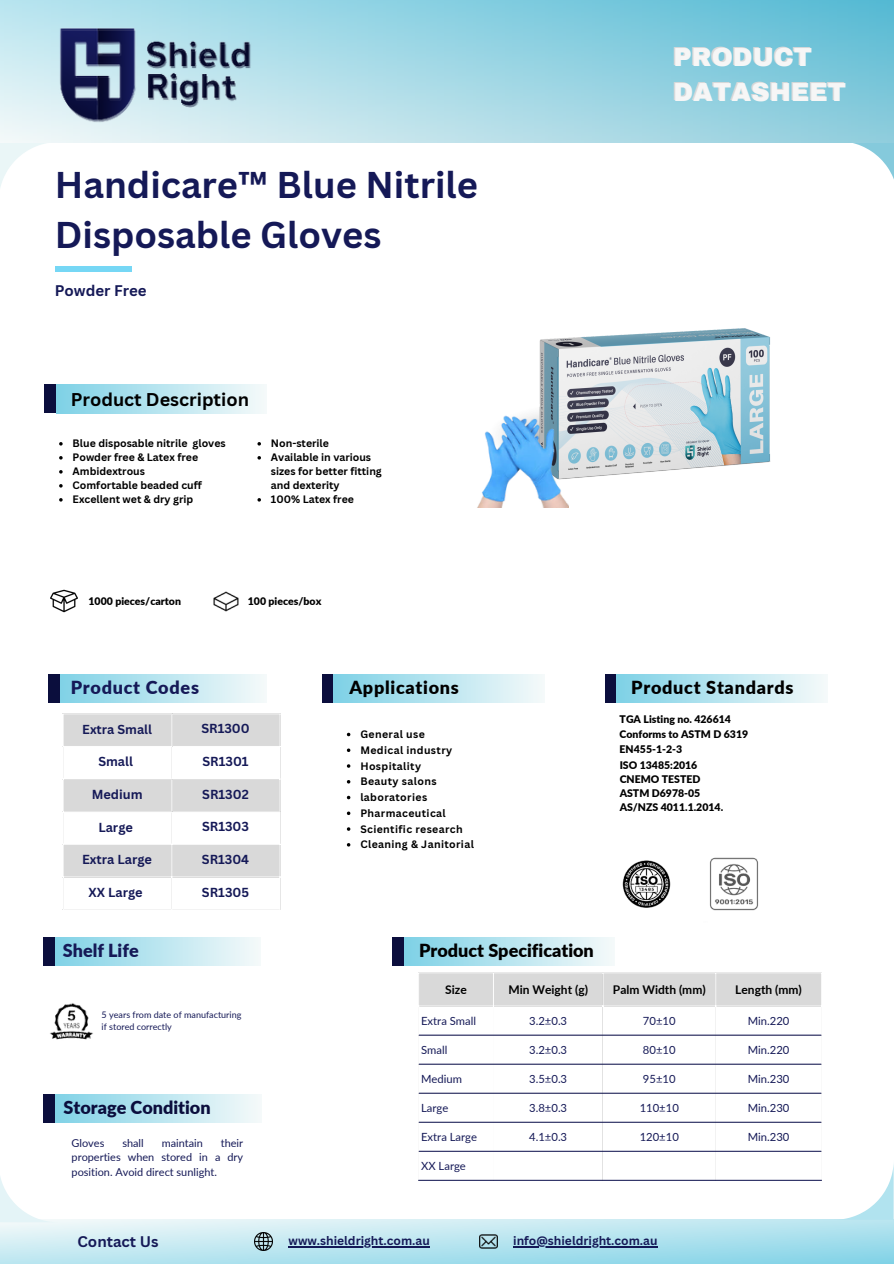
<style>
.page{position:relative;width:894px;height:1264px;background:#fff}
.page>*{position:absolute;margin:0;border:0;box-sizing:border-box;transform-origin:0 0}
.t1{font:700 36.3px "Canva Sans";color:#151957}
.t2{font:900 25.5px "Archivo";color:#f6f6f6}
.t3{font:900 18px "Lato";letter-spacing:.04em;color:#000}
.t4{font:900 18px "Lato";color:#000}
.t5{font:700 18px "Canva Sans";color:#000}
.t6{font:900 18px "Lato";color:#0b0e3d}
.t7{font:900 18px "Lato";letter-spacing:.04em;color:#151957}
.t8{font:900 18px "Lato";color:#151957}
.t9{font:700 15px "Canva Sans";color:#151957}
.t10{font:700 12.75px "Canva Sans";color:#151957}
.t11{font:700 12px "Canva Sans";color:#151957}
.t12{font:700 12px "Lato";color:#000}
.t13{font:11.25px "Lato";color:#151957}
.t14{font:10.95px/14.5px "Lato";color:#151957;text-align:justify}
.t15{font:700 10.5px/14px "Canva Sans";color:#000}
.t16{font:900 10.5px "Lato";color:#000}
.t17{font:700 10.5px "Canva Sans";letter-spacing:.035em;color:#000}
.t18{font:9px "Lato";color:#151957}
</style>
<div class="page">
<svg style="left:0;top:1219px;width:893px;height:44px;background:#bae4ef"></svg>
<div style="left:55px;top:266px;width:76px;height:6px;background:#76d7f5"></div>
<div style="left:392px;top:937px;width:12px;height:28px;background:#0b0e3d"></div>
<div style="left:322px;top:674px;width:12px;height:28px;background:#0b0e3d"></div>
<div style="left:604px;top:674px;width:12px;height:28px;background:#0b0e3d"></div>
<div style="left:56px;top:674px;width:210px;height:28px;background:linear-gradient(to right,#7ed1e6,#f4f9fa)"></div>
<div style="left:48px;top:674px;width:12px;height:28px;background:#0b0e3d"></div>
<div style="left:404px;top:937px;width:210px;height:28px;background:linear-gradient(to right,#7ed1e6,#f4f9fa)"></div>
<div style="left:334px;top:674px;width:210px;height:28px;background:linear-gradient(to right,#7ed1e6,#f4f9fa)"></div>
<div style="left:616px;top:674px;width:210px;height:28px;background:linear-gradient(to right,#7dd1e6,#f4f9fa)"></div>
<svg style="left:64px;top:714px;width:216px;height:162px"></svg>
<hr style="left:171px;top:714px;width:1px;height:97px;background:#fff">
<hr style="left:172px;top:746px;width:108px;height:1px;background:#fff">
<hr style="left:172px;top:778px;width:108px;height:1px;background:#fff">
<hr style="left:172px;top:811px;width:107px;height:1px;background:#fff">
<hr style="left:171px;top:812px;width:1px;height:97px;background:#fff">
<hr style="left:279px;top:811px;width:1px;height:98px;background:#fff">
<hr style="left:63px;top:746px;width:109px;height:1px;background:#fff">
<hr style="left:63px;top:778px;width:109px;height:1px;background:#fff">
<hr style="left:63px;top:811px;width:109px;height:1px;background:#fff">
<hr style="left:63px;top:843px;width:217px;height:1px;background:#fff">
<img style="left:50px;top:589px;width:27px;height:24px">
<img style="left:213px;top:591px;width:26px;height:21px">
<img style="left:709px;top:857px;width:50px;height:54px">
<img style="left:622px;top:860px;width:49px;height:48px">
<div style="left:419px;top:973px;width:402px;height:32px;background:#d9d9d9"></div>
<hr style="left:493px;top:973px;width:1px;height:206px;background:#fff">
<hr style="left:602px;top:973px;width:1px;height:206px;background:#fff">
<hr style="left:715px;top:973px;width:1px;height:206px;background:#fff">
<hr style="left:419px;top:1034px;width:402px;height:1px;background:#151957">
<hr style="left:419px;top:1063px;width:402px;height:1px;background:#151957">
<hr style="left:419px;top:1092px;width:402px;height:1px;background:#151957">
<hr style="left:419px;top:1121px;width:402px;height:1px;background:#151957">
<hr style="left:419px;top:1150px;width:402px;height:1px;background:#151957">
<hr style="left:418px;top:1179px;width:403px;height:1px;background:#151957">
<div style="left:50px;top:937px;width:210px;height:28px;background:linear-gradient(to right,#7ed1e6,#f4f9fa)"></div>
<div style="left:43px;top:937px;width:12px;height:28px;background:#0b0e3d"></div>
<img style="left:50px;top:1003px;width:43px;height:37px">
<div style="left:51px;top:1094px;width:210px;height:28px;background:linear-gradient(to right,#7ed1e6,#f4f9fa)"></div>
<div style="left:43px;top:1094px;width:12px;height:28px;background:#0b0e3d"></div>
<img style="left:479px;top:1232px;width:18px;height:18px">
<img style="left:254px;top:1232px;width:18px;height:18px">
<div style="left:44px;top:385px;width:12px;height:28px;background:#0b0e3d"></div>
<div style="left:56px;top:385px;width:210px;height:28px;background:linear-gradient(to right,#7ed1e6,#f4f9fa)"></div>
<svg style="left:0;top:143px;width:46px;height:44px"></svg>
<svg style="left:853px;top:143px;width:40px;height:34px"></svg>
<svg style="left:59px;top:442px;width:4px;height:3px"></svg>
<svg style="left:59px;top:456px;width:4px;height:3px"></svg>
<svg style="left:59px;top:470px;width:4px;height:3px"></svg>
<svg style="left:59px;top:484px;width:4px;height:3px"></svg>
<svg style="left:59px;top:498px;width:4px;height:3px"></svg>
<svg style="left:347px;top:748px;width:3px;height:4px"></svg>
<svg style="left:347px;top:811px;width:3px;height:4px"></svg>
<svg style="left:257px;top:442px;width:4px;height:3px"></svg>
<svg style="left:257px;top:456px;width:4px;height:3px"></svg>
<svg style="left:257px;top:498px;width:4px;height:3px"></svg>
<hr style="left:288px;top:1246px;width:142px;height:1px;background:#151957">
<hr style="left:513px;top:1246px;width:144px;height:1px;background:#151957">
<svg style="left:844px;top:1170px;width:49px;height:49px"></svg>
<svg style="left:0;top:1177px;width:58px;height:45px"></svg>
<svg style="left:0;top:0;width:893px;height:143px;background:#99d4e2"></svg>
<img style="left:41px;top:5px;width:224px;height:135px">
<img style="left:477px;top:328px;width:294px;height:180px">
<img style="left:477px;top:413px;width:91px;height:94px">
<p class="t1" style="left:55px;top:159px;width:424px">Handicare™ Blue Nitrile</p>
<p class="t1" style="left:55px;top:209px;width:328px">Disposable Gloves</p>
<p class="t9" style="left:55px;top:280px;width:93px">Powder Free</p>
<p class="t2" style="left:673px;top:43px;width:140px">PRODUCT</p>
<p class="t2" style="left:673px;top:78px;width:174px">DATASHEET</p>
<p class="t5" style="left:71px;top:386px;width:180px">Product Description</p>
<p class="t15" style="left:73px;top:436px;width:154px">Blue disposable nitrile gloves</p>
<p class="t15" style="left:73px;top:450px;width:127px">Powder free &amp; Latex free</p>
<p class="t15" style="left:73px;top:464px;width:74px">Ambidextrous</p>
<p class="t15" style="left:73px;top:478px;width:131px">Comfortable beaded cuff</p>
<p class="t15" style="left:73px;top:492px;width:122px">Excellent wet &amp; dry grip</p>
<p class="t15" style="left:271px;top:436px;width:60px">Non-sterile</p>
<p class="t15" style="left:271px;top:450px;width:112px">Available in various sizes for better fitting and dexterity</p>
<p class="t15" style="left:271px;top:492px;width:84px">100% Latex free</p>
<p class="t16" style="left:88px;top:594px;width:94px">1000 pieces/carton</p>
<p class="t16" style="left:248px;top:594px;width:75px">100 pieces/box</p>
<p class="t7" style="left:71px;top:676px;width:130px">Product Codes</p>
<p class="t10" style="left:82px;top:720px;width:71px">Extra Small</p>
<p class="t10" style="left:201px;top:720px;width:50px">SR1300</p>
<p class="t10" style="left:98px;top:752px;width:36px">Small</p>
<p class="t10" style="left:202px;top:752px;width:48px">SR1301</p>
<p class="t10" style="left:92px;top:785px;width:52px">Medium</p>
<p class="t10" style="left:202px;top:785px;width:48px">SR1302</p>
<p class="t10" style="left:98px;top:818px;width:36px">Large</p>
<p class="t10" style="left:202px;top:817px;width:48px">SR1303</p>
<p class="t10" style="left:82px;top:850px;width:71px">Extra Large</p>
<p class="t10" style="left:202px;top:850px;width:49px">SR1304</p>
<p class="t10" style="left:89px;top:883px;width:56px">XX Large</p>
<p class="t10" style="left:202px;top:883px;width:49px">SR1305</p>
<p class="t3" style="left:349px;top:676px;width:111px">Applications</p>
<p class="t17" style="left:360px;top:726px;width:66px">General use</p>
<p class="t17" style="left:360px;top:742px;width:93px">Medical industry</p>
<p class="t17" style="left:360px;top:758px;width:62px">Hospitality</p>
<p class="t17" style="left:360px;top:774px;width:78px">Beauty salons</p>
<p class="t17" style="left:360px;top:789px;width:68px">laboratories</p>
<p class="t17" style="left:360px;top:805px;width:87px">Pharmaceutical</p>
<p class="t17" style="left:360px;top:821px;width:104px">Scientific research</p>
<p class="t17" style="left:360px;top:837px;width:115px">Cleaning &amp; Janitorial</p>
<p class="t3" style="left:631px;top:676px;width:164px">Product Standards</p>
<p class="t16" style="left:619px;top:713px;width:113px">TGA Listing no. 426614</p>
<p class="t16" style="left:619px;top:727px;width:130px">Conforms to ASTM D 6319</p>
<p class="t16" style="left:619px;top:742px;width:64px">EN455-1-2-3</p>
<p class="t16" style="left:619px;top:758px;width:79px">ISO 13485:2016</p>
<p class="t16" style="left:619px;top:772px;width:82px">CNEMO TESTED</p>
<p class="t16" style="left:619px;top:786px;width:82px">ASTM D6978-05</p>
<p class="t16" style="left:619px;top:800px;width:105px">AS/NZS 4011.1.2014.</p>
<p class="t8" style="left:63px;top:939px;width:77px">Shelf Life</p>
<p class="t4" style="left:419px;top:939px;width:176px">Product Specification</p>
<p class="t18" style="left:102px;top:1008px;width:141px">5 years from date of manufacturing</p>
<p class="t18" style="left:102px;top:1020px;width:72px">if stored correctly</p>
<p class="t6" style="left:63px;top:1096px;width:148px">Storage Condition</p>
<p class="t14" style="left:72px;top:1135px;width:34px">Gloves</p>
<p class="t14" style="left:122px;top:1135px;width:23px">shall</p>
<p class="t14" style="left:162px;top:1135px;width:43px">maintain</p>
<p class="t14" style="left:72px;top:1135px;width:173px;text-indent:149px">their properties when stored in a dry position. Avoid direct sunlight.</p>
<p class="t12" style="left:445px;top:982px;width:23px">Size</p>
<p class="t12" style="left:508px;top:982px;width:81px">Min Weight (g)</p>
<p class="t12" style="left:612px;top:982px;width:94px">Palm Width (mm)</p>
<p class="t12" style="left:735px;top:982px;width:68px">Length (mm)</p>
<p class="t13" style="left:421px;top:1013px;width:56px">Extra Small</p>
<p class="t13" style="left:529px;top:1013px;width:39px">3.2±0.3</p>
<p class="t13" style="left:642px;top:1013px;width:34px">70±10</p>
<p class="t13" style="left:747px;top:1013px;width:43px">Min.220</p>
<p class="t13" style="left:421px;top:1042px;width:28px">Small</p>
<p class="t13" style="left:529px;top:1042px;width:39px">3.2±0.3</p>
<p class="t13" style="left:642px;top:1042px;width:34px">80±10</p>
<p class="t13" style="left:747px;top:1042px;width:43px">Min.220</p>
<p class="t13" style="left:421px;top:1071px;width:42px">Medium</p>
<p class="t13" style="left:529px;top:1071px;width:39px">3.5±0.3</p>
<p class="t13" style="left:642px;top:1071px;width:34px">95±10</p>
<p class="t13" style="left:747px;top:1071px;width:43px">Min.230</p>
<p class="t13" style="left:421px;top:1100px;width:29px">Large</p>
<p class="t13" style="left:529px;top:1100px;width:39px">3.8±0.3</p>
<p class="t13" style="left:639px;top:1100px;width:41px">110±10</p>
<p class="t13" style="left:747px;top:1100px;width:43px">Min.230</p>
<p class="t13" style="left:421px;top:1129px;width:57px">Extra Large</p>
<p class="t13" style="left:529px;top:1129px;width:39px">4.1±0.3</p>
<p class="t13" style="left:639px;top:1129px;width:41px">120±10</p>
<p class="t13" style="left:747px;top:1129px;width:43px">Min.230</p>
<p class="t13" style="left:421px;top:1158px;width:46px">XX Large</p>
<p class="t9" style="left:77px;top:1230px;width:83px">Contact Us</p>
<p class="t11" style="left:288px;top:1232px;width:143px">www.shieldright.com.au</p>
<p class="t11" style="left:513px;top:1232px;width:146px">info@shieldright.com.au</p>
</div>
